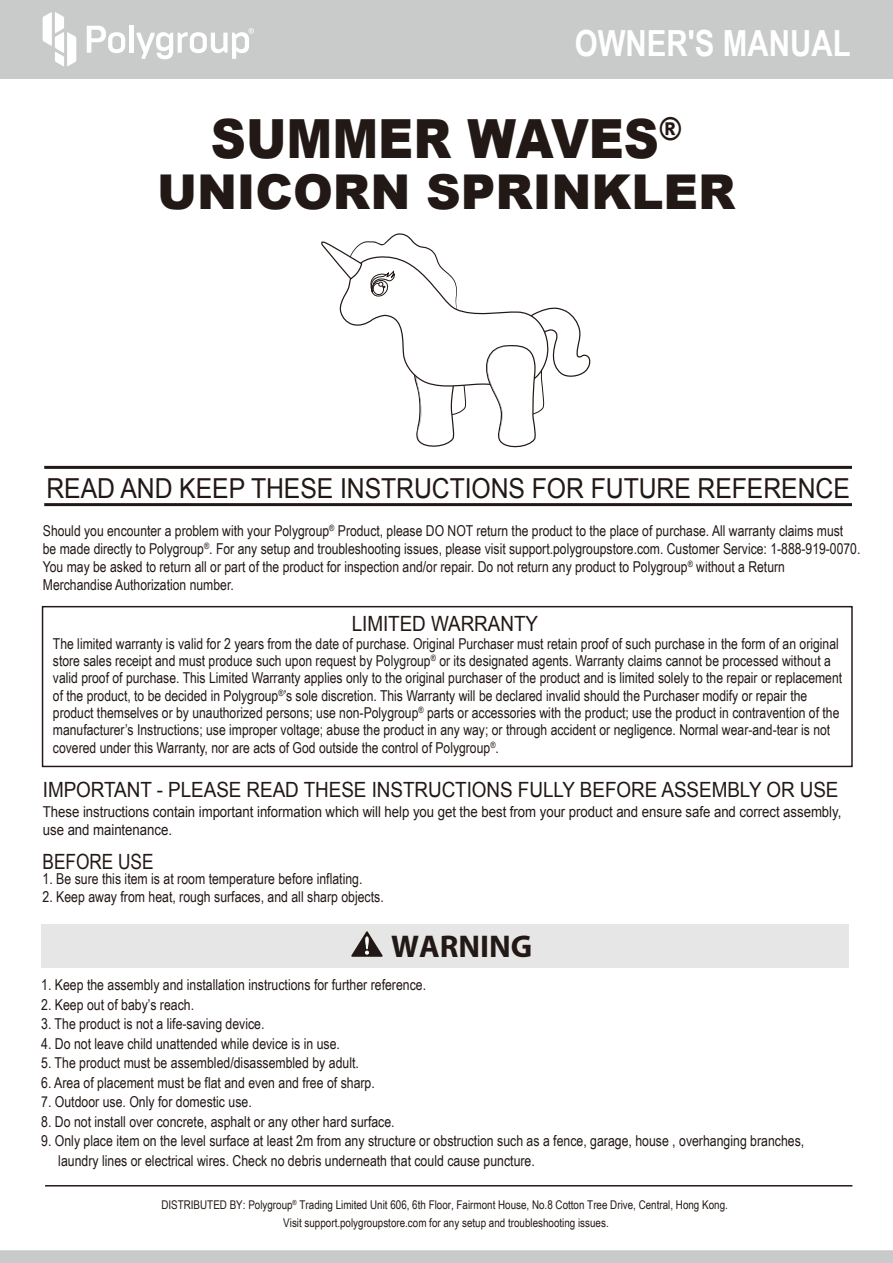
<style>
.page{position:relative;width:893px;height:1263px;background:#fff}
.page>*{position:absolute;margin:0;border:0;box-sizing:border-box;transform-origin:0 0}
.t1{font:900 54px "Arial";color:#221815;scale:.9 1}
.t2{font:900 48px "Arial";color:#221815}
.t3{font:700 36px "Arial Narrow";color:#fff}
.t4{font:700 31.5px "Myriad";color:#221815}
.t5{font:27.6px "Arial";letter-spacing:-.005em;color:#221815;scale:.9 1}
.t6{font:21px "Arial";letter-spacing:-.005em;color:#221815;scale:.9 1}
.t7{font:21px "Arial Narrow";color:#221815}
.t8{font:15px/17.2px "Arial Narrow";color:#221815}
.t9{font:15px/18px "Arial";letter-spacing:-.005em;color:#221815;scale:.88 1}
.t10{font:12px/18px "Arial Narrow";color:#221815;text-align:center}
</style>
<div class="page">
<svg style="left:0;top:1250px;width:893px;height:13px"></svg>
<div style="left:0;top:0;width:893px;height:78px;background:#c9caca"></div>
<hr style="left:45px;top:1185px;width:807px;height:1px;background:#221815">
<svg style="left:43px;top:12px;width:33px;height:54px"></svg>
<svg style="left:87px;top:26px;width:38px;height:27px"></svg>
<hr style="left:129px;top:26px;width:4px;height:27px;background:#fff">
<svg style="left:136px;top:28px;width:118px;height:31px"></svg>
<svg style="left:321px;top:233px;width:270px;height:215px"></svg>
<div style="left:41px;top:924px;width:808px;height:44px;background:#e6e6e6"></div>
<svg style="left:351px;top:931px;width:32px;height:26px"></svg>
<hr style="left:44px;top:466px;width:808px;height:3px;background:#221815">
<hr style="left:44px;top:503px;width:808px;height:3px;background:#221815">
<div style="left:42px;top:606px;width:811px;height:161px;border:1px solid #221815"></div>
<h3 class="t3" style="left:575px;top:17px;width:277px">OWNER′S MANUAL</h3>
<h1 class="t1" style="left:211px;top:100px;width:525px">SUMMER WAVES<sup>®</sup></h1>
<h2 class="t2" style="left:157px;top:157px;width:580px">UNICORN SPRINKLER</h2>
<h3 class="t5" style="left:46px;top:470px;width:894px">READ AND KEEP THESE INSTRUCTIONS FOR FUTURE REFERENCE</h3>
<p class="t8" style="left:43px;top:521px;width:819px;line-height:18px">Should you encounter a problem with your Polygroup<sup>®</sup> Product, please DO NOT return the product to the place of purchase. All warranty claims must be made directly to Polygroup<sup>®</sup>. For any setup and troubleshooting issues, please visit support.polygroupstore.com. Customer Service: 1-888-919-0070.<br>You may be asked to return all or part of the product for inspection and/or repair. Do not return any product to Polygroup<sup>®</sup> without a Return<br>Merchandise Authorization number.</p>
<h3 class="t6" style="left:352px;top:609px;width:209px">LIMITED WARRANTY</h3>
<p class="t8" style="left:53px;top:634px;width:791px">The limited warranty is valid for 2 years from the date of purchase. Original Purchaser must retain proof of such purchase in the form of an original store sales receipt and must produce such upon request by Polygroup<sup>®</sup> or its designated agents. Warranty claims cannot be processed without a valid proof of purchase. This Limited Warranty applies only to the original purchaser of the product and is limited solely to the repair or replacement of the product, to be decided in Polygroup<sup>®</sup>’s sole discretion. This Warranty will be declared invalid should the Purchaser modify or repair the product themselves or by unauthorized persons; use non-Polygroup<sup>®</sup> parts or accessories with the product; use the product in contravention of the manufacturer’s Instructions; use improper voltage; abuse the product in any way; or through accident or negligence. Normal wear-and-tear is not covered under this Warranty, nor are acts of God outside the control of Polygroup<sup>®</sup>.</p>
<h3 class="t6" style="left:43px;top:776px;width:886px">IMPORTANT - PLEASE READ THESE INSTRUCTIONS FULLY BEFORE ASSEMBLY OR USE</h3>
<p class="t9" style="left:43px;top:803px;width:909px">These instructions contain important information which will help you get the best from your product and ensure safe and correct assembly, use and maintenance.</p>
<h3 class="t7" style="left:43px;top:846px;width:113px">BEFORE USE</h3>
<p class="t8" style="left:43px;top:870px;width:321px">1. Be sure this item is at room temperature before inflating.</p>
<p class="t8" style="left:43px;top:888px;width:343px">2. Keep away from heat, rough surfaces, and all sharp objects.</p>
<h3 class="t4" style="left:391px;top:930px;width:143px">WARNING</h3>
<p class="t8" style="left:41px;top:976px;width:386px">1. Keep the assembly and installation instructions for further reference.</p>
<p class="t8" style="left:41px;top:995px;width:154px">2. Keep out of baby’s reach.</p>
<p class="t8" style="left:41px;top:1015px;width:225px">3. The product is not a life-saving device.</p>
<p class="t8" style="left:41px;top:1034px;width:300px">4. Do not leave child unattended while device is in use.</p>
<p class="t8" style="left:41px;top:1054px;width:319px">5. The product must be assembled/disassembled by adult.</p>
<p class="t8" style="left:41px;top:1073px;width:335px">6. Area of placement must be flat and even and free of sharp.</p>
<p class="t8" style="left:41px;top:1093px;width:212px">7. Outdoor use. Only for domestic use.</p>
<p class="t8" style="left:41px;top:1112px;width:355px">8. Do not install over concrete, asphalt or any other hard surface.</p>
<p class="t8" style="left:58px;top:1130px;width:747px;line-height:19.5px;text-indent:-17px">9. Only place item on the level surface at least 2m from any structure or obstruction such as a fence, garage, house , overhanging branches, laundry lines or electrical wires. Check no debris underneath that could cause puncture.</p>
<p class="t10" style="left:161px;top:1195px;width:568px">DISTRIBUTED BY: Polygroup<sup>®</sup> Trading Limited Unit 606, 6th Floor, Fairmont House, No.8 Cotton Tree Drive, Central, Hong Kong.<br>Visit support.polygroupstore.com for any setup and troubleshooting issues.</p>
</div>
